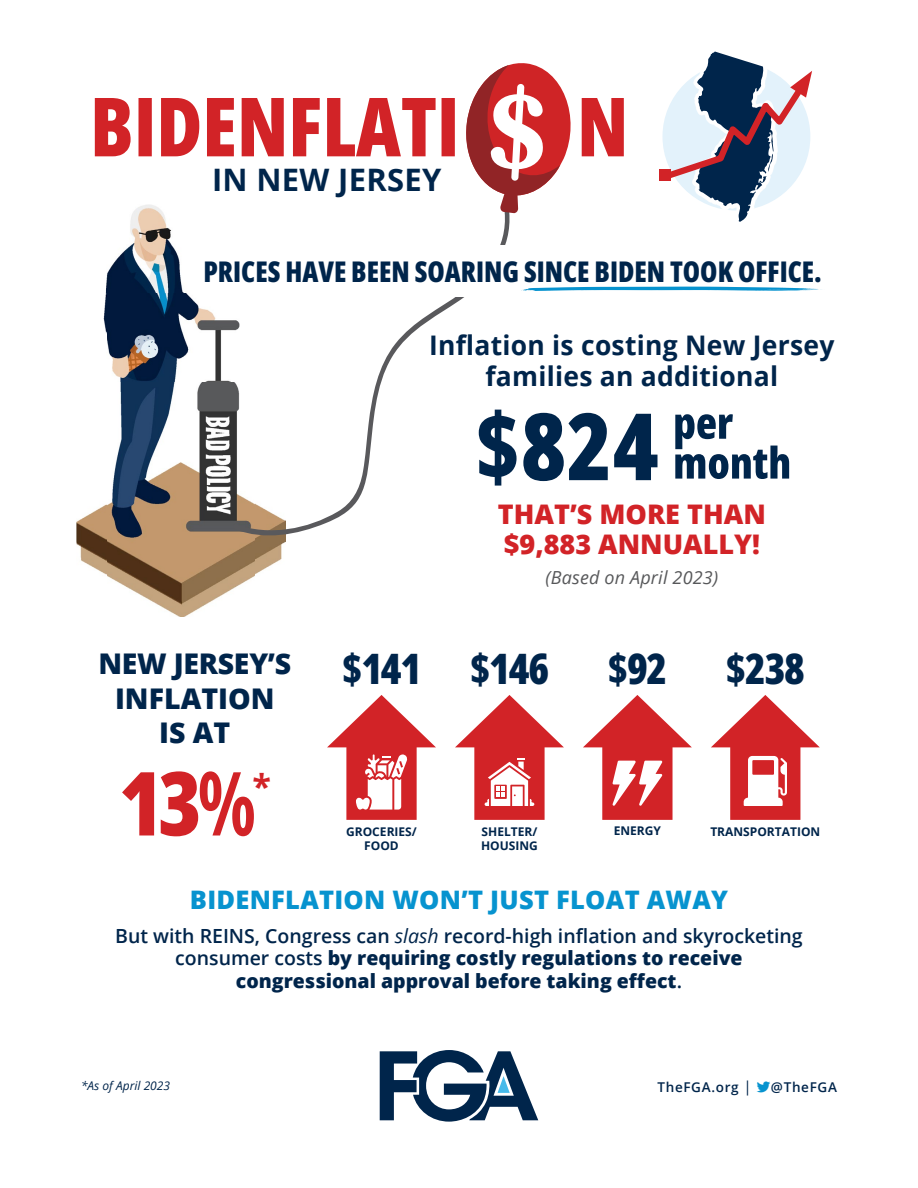
<style>
.page{position:relative;width:918px;height:1188px;background:#fff}
.page>*{position:absolute;margin:0;border:0;box-sizing:border-box;transform-origin:0 0}
.t1{font:800 93px "Open Sans Condensed";color:#00254b}
.t2{font:800 88.5px "Open Sans Condensed";color:#d22327}
.t3{font:800 42px "Open Sans Condensed";letter-spacing:-.03em;color:#00254b}
.t4{font:700 34.05px "Open Sans";color:#d22327}
.t5{font:700 30.9px "Open Sans";letter-spacing:.01em;color:#00254b}
.t6{font:800 28.5px "Open Sans Condensed";color:#00254b}
.t7{font:800 28.5px/34.2px "Open Sans";color:#00254b;text-align:center}
.t8{font:700 27px/30.8px "Open Sans";letter-spacing:.01em;color:#00254b;text-align:center}
.t9{font:800 27px/30.8px "Open Sans";color:#d22327}
.t10{font:800 25.5px "Open Sans";letter-spacing:.01em;color:#0793cf}
.t11{font:800 19.5px/22.5px "Open Sans";color:#00254b;text-align:center}
.t12{font:italic 18px "Open Sans";letter-spacing:.01em;color:#57585a}
.t13{font:600 13.5px "Open Sans";letter-spacing:.05em;color:#00254b}
.t14{font:700 12px/14.4px "Open Sans";color:#00254b;text-align:center}
.t15{font:italic 12px "Open Sans";color:#00254b}
.s1{font-weight:700}
.s2{font-weight:600}
.s3{font-weight:400;font-style:italic}
.s4{font-weight:400;font-size:15px}
</style>
<div class="page">
<svg style="left:675px;top:414px;width:114px;height:65px"></svg>
<img style="left:107px;top:293px;width:148px;height:323px">
<img style="left:77px;top:504px;width:30px;height:71px">
<img style="left:255px;top:541px;width:30px;height:34px">
<img style="left:103px;top:292px;width:4px;height:42px">
<img style="left:106px;top:213px;width:78px;height:80px">
<svg style="left:232px;top:213px;width:278px;height:328px"></svg>
<svg style="left:380px;top:1050px;width:158px;height:72px"></svg>
<svg style="left:327px;top:695px;width:109px;height:125px"></svg>
<svg style="left:455px;top:695px;width:109px;height:125px"></svg>
<svg style="left:711px;top:695px;width:109px;height:125px"></svg>
<svg style="left:583px;top:695px;width:109px;height:125px"></svg>
<svg style="left:95px;top:63px;width:529px;height:150px"></svg>
<div style="left:205px;top:245px;width:634px;height:51px;background:#fff"></div>
<svg style="left:521px;top:287px;width:301px;height:4px"></svg>
<svg style="left:660px;top:51px;width:152px;height:171px"></svg>
<div style="left:660px;top:169px;width:11px;height:11px;background:#d22327"></div>
<p class="t5" style="left:212px;top:158px;width:231px">IN NEW JERSEY</p>
<p class="t6" style="left:203px;top:253px;width:620px">PRICES HAVE BEEN SOARING SINCE BIDEN TOOK OFFICE.</p>
<p class="t8" style="left:429px;top:329px;width:407px">Inflation is costing New Jersey families an additional</p>
<p class="t1" style="left:475px;top:383px;width:186px">$824</p>
<p class="t9" style="left:498px;top:497px;width:270px">THAT’S MORE THAN $9,883 ANNUALLY!</p>
<p class="t12" style="left:546px;top:565px;width:174px">(Based on April 2023)</p>
<p class="t7" style="left:98px;top:645px;width:194px">NEW JERSEY’S</p>
<p class="t3" style="left:607px;top:640px;width:61px">$92</p>
<p class="t7" style="left:115px;top:680px;width:161px">INFLATION<br>IS AT</p>
<p class="t2" style="left:119px;top:743px;width:139px">13<span class="s1">%</span></p>
<p class="t4" style="left:252px;top:762px;width:20px">*</p>
<p class="t3" style="left:342px;top:640px;width:81px">$141</p>
<p class="t3" style="left:470px;top:640px;width:81px">$146</p>
<p class="t14" style="left:614px;top:823px;width:49px">ENERGY</p>
<p class="t14" style="left:481px;top:824px;width:58px;text-align:left">SHELTER/<br>HOUSING</p>
<p class="t14" style="left:346px;top:824px;width:72px">GROCERIES/<br>FOOD</p>
<p class="t3" style="left:726px;top:640px;width:81px">$238</p>
<p class="t14" style="left:710px;top:824px;width:111px">TRANSPORTATION</p>
<p class="t10" style="left:190px;top:880px;width:540px">BIDENFLATION WON’T JUST FLOAT AWAY</p>
<p class="t11" style="left:115px;top:923px;width:689px"><span class="s2">But with REINS, Congress can</span> <span class="s3">slash</span> <span class="s2">record-high inflation and skyrocketing consumer costs</span> by requiring costly regulations to receive congressional approval before taking effect<span class="s2">.</span></p>
<p class="t15" style="left:81px;top:1078px;width:91px">*As of April 2023</p>
<p class="t13" style="left:657px;top:1078px;width:96px">TheFGA.org <span class="s4">|</span></p>
<p class="t13" style="left:771px;top:1078px;width:68px">@TheFGA</p>
</div>
